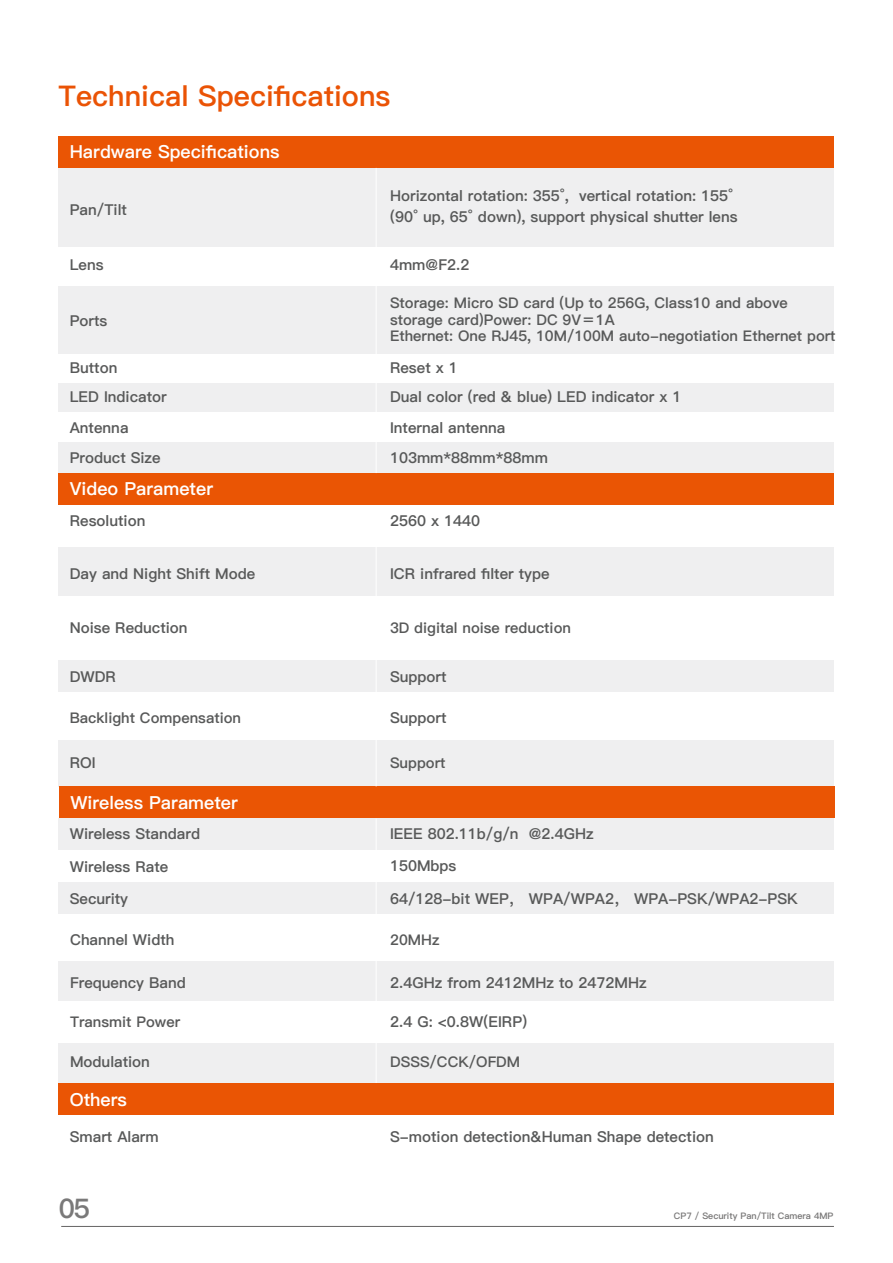
<style>
.page{position:relative;width:893px;height:1263px;background:#fff}
.page>*{position:absolute;margin:0;border:0;box-sizing:border-box;transform-origin:0 0}
.t1{font:28.5px "Ping Fang SC Heavy";color:#ea5305}
.t2{font:27px "Ping Fang SC Heavy";color:#7a7979}
.t3{font:18px "Ping Fang SC Heavy";color:#fff}
.t4{font:15px/30.3px "Ping Fang SC Heavy";color:#585959}
.t5{font:14.7px/16.5px "Ping Fang SC Heavy";color:#585959}
.t6{font:9px "Ping Fang SC Heavy";color:#7a7979}
</style>
<div class="page">
<div style="left:59px;top:1043px;width:775px;height:40px;background:#efeff0"></div>
<div style="left:59px;top:961px;width:775px;height:40px;background:#efeff0"></div>
<hr style="left:61px;top:1226px;width:773px;height:1px;background:#646363">
<div style="left:59px;top:136px;width:775px;height:32px;background:#ea5504"></div>
<div style="left:59px;top:168px;width:775px;height:78px;background:#efeff0"></div>
<div style="left:59px;top:286px;width:775px;height:68px;background:#efeff0"></div>
<div style="left:59px;top:882px;width:775px;height:32px;background:#efeff0"></div>
<div style="left:59px;top:818px;width:775px;height:32px;background:#efeff0"></div>
<div style="left:59px;top:383px;width:775px;height:29px;background:#efeff0"></div>
<div style="left:59px;top:442px;width:775px;height:32px;background:#efeff0"></div>
<div style="left:59px;top:548px;width:775px;height:48px;background:#efeff0"></div>
<div style="left:59px;top:660px;width:775px;height:32px;background:#efeff0"></div>
<div style="left:59px;top:473px;width:775px;height:32px;background:#ea5504"></div>
<hr style="left:376px;top:819px;width:1px;height:264px;background:#fff">
<div style="left:59px;top:740px;width:775px;height:47px;background:#efeff0"></div>
<div style="left:59px;top:786px;width:775px;height:32px;background:#ea5504"></div>
<div style="left:59px;top:1083px;width:775px;height:32px;background:#ea5504"></div>
<hr style="left:376px;top:168px;width:1px;height:305px;background:#fff">
<hr style="left:376px;top:506px;width:1px;height:280px;background:#fff">
<h1 class="t1" style="left:59px;top:79px;width:333px">Technical Specifications</h1>
<p class="t3" style="left:70px;top:141px;width:211px">Hardware Specifications</p>
<p class="t4" style="left:70px;top:195px;width:59px">Pan/Tilt</p>
<p class="t4" style="left:70px;top:250px;width:35px">Lens</p>
<p class="t4" style="left:70px;top:306px;width:39px">Ports</p>
<p class="t4" style="left:390px;top:185px;width:349px;line-height:21px">Horizontal rotation: 355°, vertical rotation: 155° (90° up, 65° down), support physical shutter lens</p>
<p class="t4" style="left:390px;top:250px;width:81px">4mm@F2.2</p>
<p class="t5" style="left:390px;top:295px;width:447px">Storage: Micro SD card (Up to 256G, Class10 and above storage card)Power: DC 9V＝1A<br>Ethernet: One RJ45, 10M/100M auto-negotiation Ethernet port</p>
<p class="t4" style="left:70px;top:353px;width:49px">Button</p>
<p class="t4" style="left:390px;top:354px;width:293px;line-height:28.7px">Reset x 1<br>Dual color (red &amp; blue) LED indicator x 1</p>
<p class="t4" style="left:70px;top:382px;width:99px">LED Indicator<br>Antenna<br>Product Size</p>
<p class="t4" style="left:390px;top:413px;width:160px">Internal antenna<br>103mm*88mm*88mm</p>
<p class="t3" style="left:70px;top:477px;width:145px">Video Parameter</p>
<p class="t4" style="left:70px;top:506px;width:77px">Resolution</p>
<p class="t4" style="left:390px;top:506px;width:92px">2560 x 1440</p>
<p class="t4" style="left:70px;top:558px;width:187px">Day and Night Shift Mode</p>
<p class="t4" style="left:390px;top:558px;width:161px">ICR infrared filter type</p>
<p class="t4" style="left:70px;top:613px;width:119px">Noise Reduction</p>
<p class="t5" style="left:390px;top:620px;width:183px">3D digital noise reduction</p>
<p class="t4" style="left:70px;top:662px;width:48px">DWDR</p>
<p class="t4" style="left:390px;top:662px;width:58px">Support</p>
<p class="t5" style="left:70px;top:709px;width:173px">Backlight Compensation</p>
<p class="t4" style="left:390px;top:703px;width:58px">Support</p>
<p class="t4" style="left:70px;top:748px;width:27px">ROI</p>
<p class="t3" style="left:70px;top:792px;width:169px">Wireless Parameter</p>
<p class="t4" style="left:70px;top:817px;width:132px;line-height:33px">Wireless Standard<br>Wireless Rate</p>
<p class="t5" style="left:390px;top:755px;width:57px">Support</p>
<p class="t4" style="left:390px;top:818px;width:205px">IEEE 802.11b/g/n @2.4GHz</p>
<p class="t4" style="left:390px;top:851px;width:68px">150Mbps</p>
<p class="t4" style="left:70px;top:883px;width:60px">Security</p>
<p class="t4" style="left:390px;top:883px;width:409px">64/128-bit WEP， WPA/WPA2， WPA-PSK/WPA2-PSK</p>
<p class="t4" style="left:70px;top:925px;width:106px">Channel Width</p>
<p class="t5" style="left:390px;top:932px;width:51px">20MHz</p>
<p class="t4" style="left:70px;top:967px;width:117px">Frequency Band</p>
<p class="t4" style="left:390px;top:967px;width:258px">2.4GHz from 2412MHz to 2472MHz</p>
<p class="t5" style="left:70px;top:1014px;width:112px">Transmit Power</p>
<p class="t4" style="left:390px;top:1007px;width:138px">2.4 G: &lt;0.8W(EIRP)</p>
<p class="t4" style="left:70px;top:1047px;width:81px">Modulation</p>
<p class="t5" style="left:390px;top:1054px;width:131px">DSSS/CCK/OFDM</p>
<p class="t3" style="left:70px;top:1089px;width:59px">Others</p>
<p class="t4" style="left:70px;top:1122px;width:91px">Smart Alarm</p>
<p class="t4" style="left:390px;top:1122px;width:325px">S-motion detection&amp;Human Shape detection</p>
<h2 class="t2" style="left:59px;top:1192px;width:33px">05</h2>
<p class="t6" style="left:674px;top:1211px;width:161px">CP7 / Security Pan/Tilt Camera 4MP</p>
</div>
